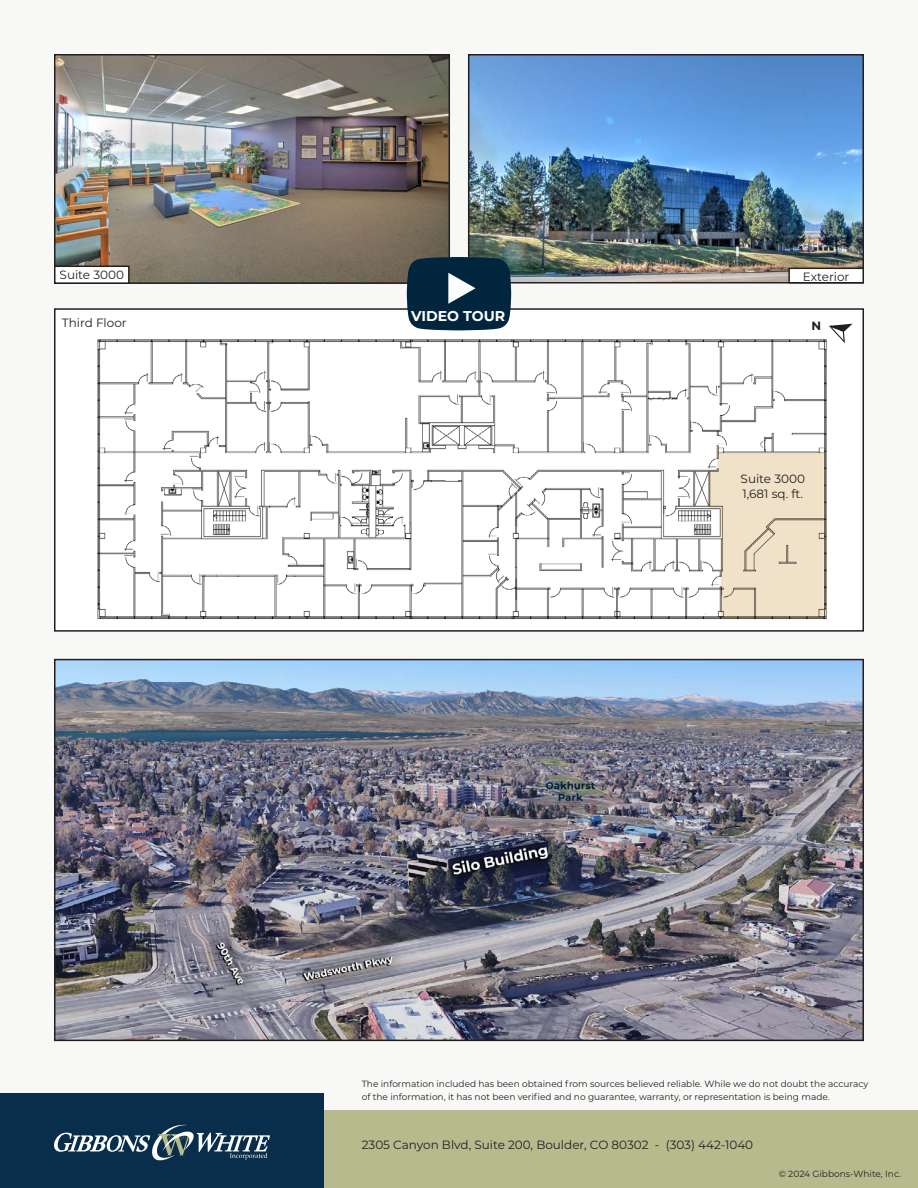
<style>
.page{position:relative;width:918px;height:1188px;background:#f8f8f7}
.page>*{position:absolute;margin:0;border:0;box-sizing:border-box;transform-origin:0 0}
.t1{font:700 14.1px "Montserrat";color:#fff}
.Suite_Label{font:12px "Montserrat";color:#231f20}
.Suite_Label-2{font:700 12px "Montserrat";color:#231f20}
.t2{font:9px/13.5px "Montserrat";color:#231f20}
</style>
<div class="page">
<img style="left:57px;top:57px;width:390px;height:224px">
<div style="left:54px;top:54px;width:396px;height:230px;border:2px solid #231f20"></div>
<div style="left:55px;top:266px;width:74px;height:17px;background:#fff"></div>
<div style="left:54px;top:266px;width:76px;height:18px;border:2px solid #231f20"></div>
<div style="left:55px;top:309px;width:808px;height:322px;background:#fff"></div>
<img style="left:97px;top:330px;width:730px;height:290px">
<div style="left:54px;top:308px;width:810px;height:324px;border:2px solid #231f20"></div>
<img style="left:471px;top:57px;width:390px;height:224px">
<div style="left:468px;top:54px;width:396px;height:230px;border:2px solid #231f20"></div>
<div style="left:789px;top:268px;width:74px;height:15px;background:#fff"></div>
<div style="left:788px;top:268px;width:76px;height:16px;border:2px solid #231f20"></div>
<svg style="left:407px;top:257px;width:104px;height:73px;background:#17384d"></svg>
<img style="left:57px;top:662px;width:804px;height:376px">
<div style="left:54px;top:659px;width:810px;height:382px;border:2px solid #231f20"></div>
<div style="left:0;top:1094px;width:324px;height:94px;background:#092e4c"></div>
<div style="left:324px;top:1110px;width:594px;height:78px;background:#b7ba8d"></div>
<svg style="left:54px;top:1124px;width:216px;height:37px"></svg>
<svg style="left:820px;top:323px;width:33px;height:22px"></svg>
<p class="Suite_Label" style="left:60px;top:266px;width:66px">Suite 3000</p>
<p class="Suite_Label" style="left:62px;top:314px;width:66px">Third Floor</p>
<p class="t1" style="left:411px;top:305px;width:96px">VIDEO TOUR</p>
<p class="Suite_Label" style="left:803px;top:268px;width:48px">Exterior</p>
<p class="Suite_Label-2" style="left:812px;top:317px;width:11px">N</p>
<p class="Suite_Label" style="left:741px;top:471px;width:66px">Suite 3000</p>
<p class="Suite_Label" style="left:743px;top:486px;width:62px">1,681 sq. ft.</p>
<p class="t2" style="left:362px;top:1076px;width:508px">The information included has been obtained from sources believed reliable. While we do not doubt the accuracy of the information, it has not been verified and no guarantee, warranty, or representation is being made.</p>
<h2 class="Suite_Label" style="left:362px;top:1137px;width:393px">2305 Canyon Blvd, Suite 200, Boulder, CO 80302 - (303) 442-1040</h2>
<p class="t2" style="left:779px;top:1167px;width:124px">© 2024 Gibbons-White, Inc.</p>
</div>
